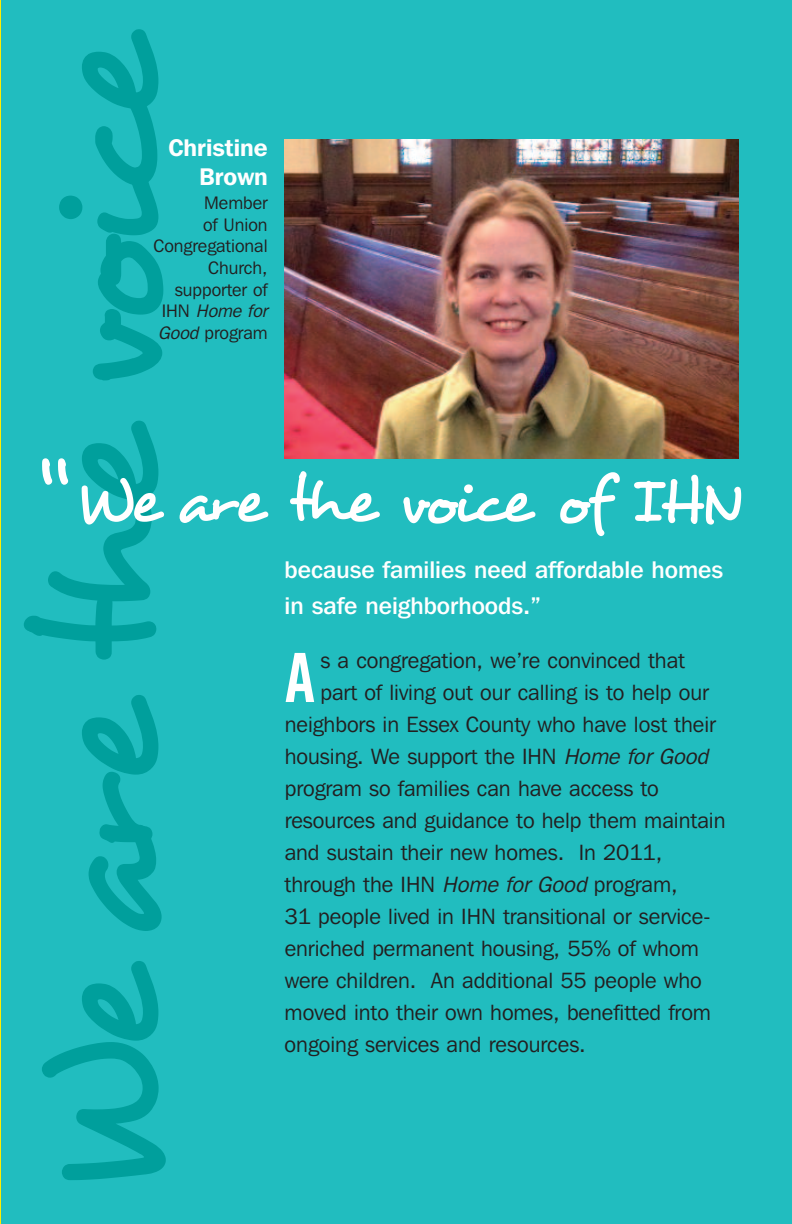
<style>
.page{position:relative;width:792px;height:1224px;background:#21bdbf}
.page>*{position:absolute;margin:0;border:0;box-sizing:border-box;transform-origin:0 0}
.t1{font:175.6px "Desyrel";color:#009f9c}
.t2{font:68px "Trade Gothic Bold Cond Twenty";color:#fff}
.t3{font:66px "Desyrel";letter-spacing:-.085em;color:#fff}
.t4{font:500 24px/36px "Franklin Gothic IT Cby BT";color:#fff}
.t5{font:600 24px/28.8px "Franklin Gothic IT Cby BT";color:#fff;text-align:right}
.t6{font:22px "Franklin Gothic IT Cby BT";color:#231f20}
.t7{font:18px/21.6px "Franklin Gothic IT Cby BT";color:#231f20;text-align:right}
.s1{font-style:italic}
</style>
<div class="page">
<hr style="left:0;top:0;width:1px;height:1224px;background:#ffee01">
<img style="left:285px;top:139px;width:453px;height:320px">
<h1 class="t1" style="left:-2px;top:1200px;width:1172px;rotate:-90deg">We are the voice</h1>
<p class="t5" style="left:168px;top:135px;width:101px">Christine<br>Brown</p>
<p class="t7" style="left:154px;top:194px;width:119px">Member<br>of Union<br>Congregational<br>Church, supporter of<br>IHN <span class="s1">Home for<br>Good</span> program</p>
<h3 class="t3" style="left:74px;top:461px;width:670px">We are the voice of IHN</h3>
<p class="t4" style="left:285px;top:554px;width:440px">because families need affordable homes in safe neighborhoods.”</p>
<h2 class="t2" style="left:285px;top:653px;width:32px">A</h2>
<p class="t6" style="left:320px;top:653px;width:366px">s a congregation, we’re convinced that</p>
<p class="t6" style="left:320px;top:685px;width:390px">part of living out our calling is to help our</p>
<p class="t6" style="left:285px;top:717px;width:433px">neighbors in Essex County who have lost their</p>
<p class="t6" style="left:285px;top:749px;width:429px">housing. We support the IHN <span class="s1">Home for Good</span></p>
<p class="t6" style="left:285px;top:781px;width:376px">program so families can have access to</p>
<p class="t6" style="left:285px;top:813px;width:442px">resources and guidance to help them maintain</p>
<p class="t6" style="left:285px;top:845px;width:379px">and sustain their new homes. In 2011,</p>
<p class="t6" style="left:285px;top:877px;width:395px">through the IHN <span class="s1">Home for Good</span> program,</p>
<p class="t6" style="left:285px;top:909px;width:428px">31 people lived in IHN transitional or service-</p>
<p class="t6" style="left:285px;top:941px;width:416px">enriched permanent housing, 55% of whom</p>
<p class="t6" style="left:285px;top:973px;width:419px">were children. An additional 55 people who</p>
<p class="t6" style="left:285px;top:1005px;width:428px">moved into their own homes, benefitted from</p>
<p class="t6" style="left:285px;top:1037px;width:303px">ongoing services and resources.</p>
</div>
